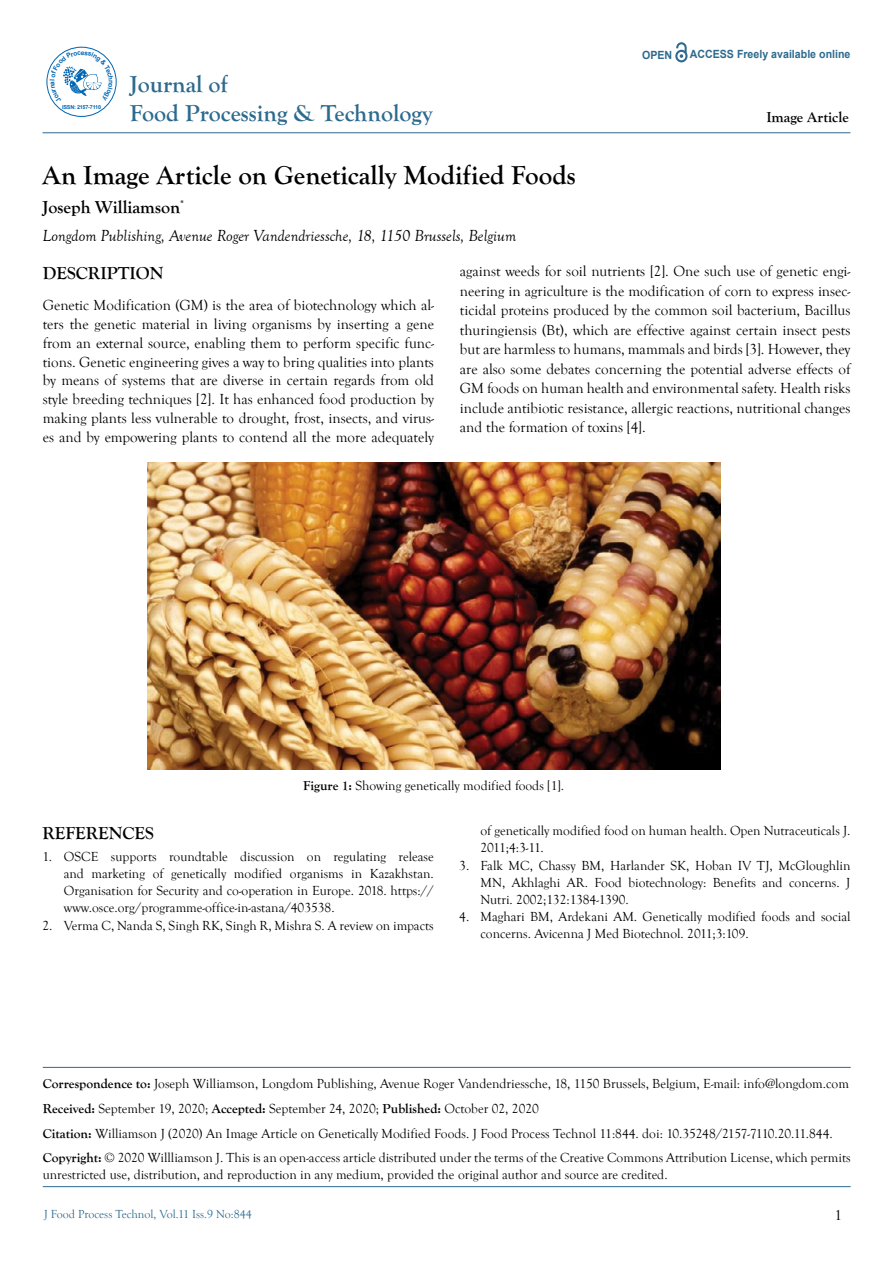
<style>
.page{position:relative;width:893px;height:1263px;background:#fff}
.page>*{position:absolute;margin:0;border:0;box-sizing:border-box;transform-origin:0 0}
.t1{font:700 27px "Goudy Old Style T";color:#000}
.t2{font:700 24px/28.8px "Goudy Old Style T";color:#2d6a8e}
.t3{font:700 18px "Goudy Old Style T";color:#000}
.t4{font:italic 16.5px "Goudy Old Style T";color:#000}
.t5{font:15px/19.5px "Goudy Old Style T";color:#000;text-align:justify}
.t6{font:700 15px "Goudy Old Style T";color:#000}
.t7{font:13.5px/17.2px "Goudy Old Style T";color:#000}
.t8{font:12px "Goudy Old Style T";color:#2c6b8f}
.t9{font:700 11.25px "Arial";color:#2d6a8e;scale:.94 1}
.t10{font:700 6.6px "Arial";color:#0066b3}
.t11{font:700 5.4px "Arial";letter-spacing:-.04em;color:#0066b3}
.s1{font-weight:700}
</style>
<div class="page">
<hr style="left:43px;top:133px;width:807px;height:1px;background:#2c6b8f">
<svg style="left:675px;top:43px;width:12px;height:19px"></svg>
<hr style="left:43px;top:1186px;width:808px;height:1px;background:#2c6b8f">
<hr style="left:43px;top:1067px;width:808px;height:1px;background:#2c6b8f">
<img style="left:147px;top:463px;width:573px;height:307px">
<svg style="left:47px;top:47px;width:69px;height:69px"></svg>
<p class="t10" style="left:115px;top:80px;width:6px;rotate:90deg">n</p>
<p class="t11" style="left:62px;top:103px;width:40px">ISSN: 2157-7110</p>
<h2 class="t2" style="left:130px;top:70px;width:304px">Journal of<br>Food Processing &amp; Technology</h2>
<p class="t9" style="left:642px;top:47px;width:34px">OPEN</p>
<p class="t9" style="left:690px;top:46px;width:172px">ACCESS Freely available online</p>
<p class="t6" style="left:766px;top:109px;width:84px">Image Article</p>
<h1 class="t1" style="left:43px;top:160px;width:535px">An Image Article on Genetically Modified Foods</h1>
<h3 class="t3" style="left:43px;top:197px;width:143px">Joseph Williamson<sup>*</sup></h3>
<p class="t4" style="left:43px;top:227px;width:475px">Longdom Publishing, Avenue Roger Vandendriessche, 18, 1150 Brussels, Belgium</p>
<h3 class="t3" style="left:43px;top:263px;width:122px">DESCRIPTION</h3>
<p class="t5" style="left:43px;top:296px;width:393px;line-height:18.8px">Genetic Modification (GM) is the area of biotechnology which al&shy;ters the genetic material in living organisms by inserting a gene from an external source, enabling them to perform specific func&shy;tions. Genetic engineering gives a way to bring qualities into plants by means of systems that are diverse in certain regards from old style breeding techniques [2]. It has enhanced food production by making plants less vulnerable to drought, frost, insects, and virus&shy;es and by empowering plants to contend all the more adequately</p>
<p class="t5" style="left:460px;top:262px;width:392px">against weeds for soil nutrients [2]. One such use of genetic engi&shy;neering in agriculture is the modification of corn to express insec&shy;ticidal proteins produced by the common soil bacterium, Bacillus thuringiensis (Bt), which are effective against certain insect pests but are harmless to humans, mammals and birds [3]. However, they are also some debates concerning the potential adverse effects of GM foods on human health and environmental safety. Health risks include antibiotic resistance, allergic reactions, nutritional changes and the formation of toxins [4].</p>
<p class="t7" style="left:303px;top:778px;width:262px"><span class="s1">Figure 1:</span> Showing genetically modified foods [1].</p>
<h3 class="t3" style="left:43px;top:823px;width:113px">REFERENCES</h3>
<p class="t7" style="left:64px;top:848px;width:371px;text-align:justify;text-indent:-21px">1. OSCE supports roundtable discussion on regulating release and marketing of genetically modified organisms in Kazakhstan.<br>Organisation for Security and co-operation in Europe. 2018. https:// www.osce.org/programme-office-in-astana/403538.</p>
<p class="t7" style="left:43px;top:917px;width:393px">2. Verma C, Nanda S, Singh RK, Singh R, Mishra S. A review on impacts</p>
<p class="t7" style="left:480px;top:822px;width:371px">of genetically modified food on human health. Open Nutraceuticals J.<br>2011;4:3-11.</p>
<p class="t7" style="left:480px;top:857px;width:371px;text-align:justify;text-indent:-21px">3. Falk MC, Chassy BM, Harlander SK, Hoban IV TJ, McGloughlin MN, Akhlaghi AR. Food biotechnology: Benefits and concerns. J Nutri. 2002;132:1384-1390.</p>
<p class="t7" style="left:480px;top:909px;width:371px;line-height:16.2px;text-indent:-21px">4. Maghari BM, Ardekani AM. Genetically modified foods and social concerns. Avicenna J Med Biotechnol. 2011;3:109.</p>
<p class="t7" style="left:43px;top:1072px;width:809px;line-height:24.8px"><span class="s1">Correspondence to:</span> Joseph Williamson, Longdom Publishing, Avenue Roger Vandendriessche, 18, 1150 Brussels, Belgium, E-mail: info@longdom.com <span class="s1">Received:</span> September 19, 2020; <span class="s1">Accepted:</span> September 24, 2020; <span class="s1">Published:</span> October 02, 2020<br><span class="s1">Citation:</span> Williamson J (2020) An Image Article on Genetically Modified Foods. J Food Process Technol 11:844. doi: 10.35248/2157-7110.20.11.844.<br><span class="s1">Copyright:</span> © 2020 Willliamson J. This is an open-access article distributed under the terms of the Creative Commons Attribution License, which permits</p>
<p class="t7" style="left:43px;top:1166px;width:626px">unrestricted use, distribution, and reproduction in any medium, provided the original author and source are credited.</p>
<p class="t8" style="left:44px;top:1207px;width:209px">J Food Process Technol, Vol.11 Iss.9 No:844</p>
<p class="t5" style="left:834px;top:1206px;width:9px">1</p>
</div>
